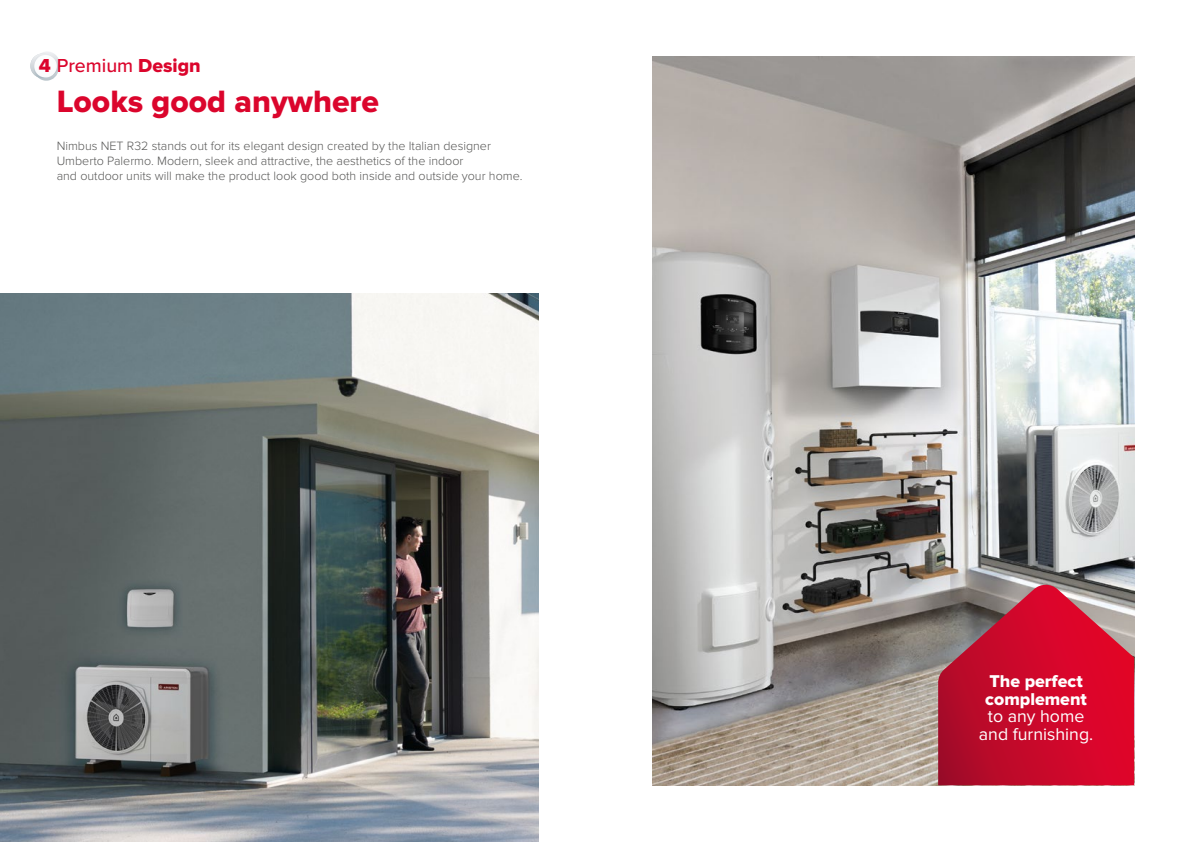
<style>
.page{position:relative;width:1191px;height:842px;background:#fff}
.page>*{position:absolute;margin:0;border:0;box-sizing:border-box;transform-origin:0 0}
.t1{font:32px "Proxima Nova Extrabld";color:#db052c}
.t2{font:19.5px "Proxima Nova Extrabld";color:#db052c}
.t3{font:17.7px/17.7px "Proxima Nova";color:#fff;text-align:center}
.t4{font:17.7px/17.7px "Proxima Nova Extrabld";color:#fff}
.t5{font:300 12.5px/15px "Proxima Nova";color:#575756}
.s1{font-family:"Proxima Nova";font-weight:500}
</style>
<div class="page">
<img style="left:0;top:293px;width:539px;height:549px">
<img style="left:652px;top:57px;width:482px;height:728px">
<svg style="left:30px;top:53px;width:25px;height:25px"></svg>
<svg style="left:35px;top:51px;width:25px;height:25px"></svg>
<svg style="left:34px;top:56px;width:25px;height:25px"></svg>
<svg style="left:938px;top:585px;width:196px;height:200px;background:#c0213c"></svg>
<h2 class="t2" style="left:39px;top:54px;width:164px">4 <span class="s1">Premium</span> Design</h2>
<h1 class="t1" style="left:57px;top:82px;width:324px">Looks good anywhere</h1>
<p class="t5" style="left:57px;top:138px;width:467px">Nimbus NET R32 stands out for its elegant design created by the Italian designer<br>Umberto Palermo. Modern, sleek and attractive, the aesthetics of the indoor<br>and outdoor units will make the product look good both inside and outside your home.</p>
<h3 class="t4" style="left:985px;top:672px;width:103px">The perfect complement</h3>
<h3 class="t3" style="left:979px;top:708px;width:116px">to any home and furnishing.</h3>
</div>
